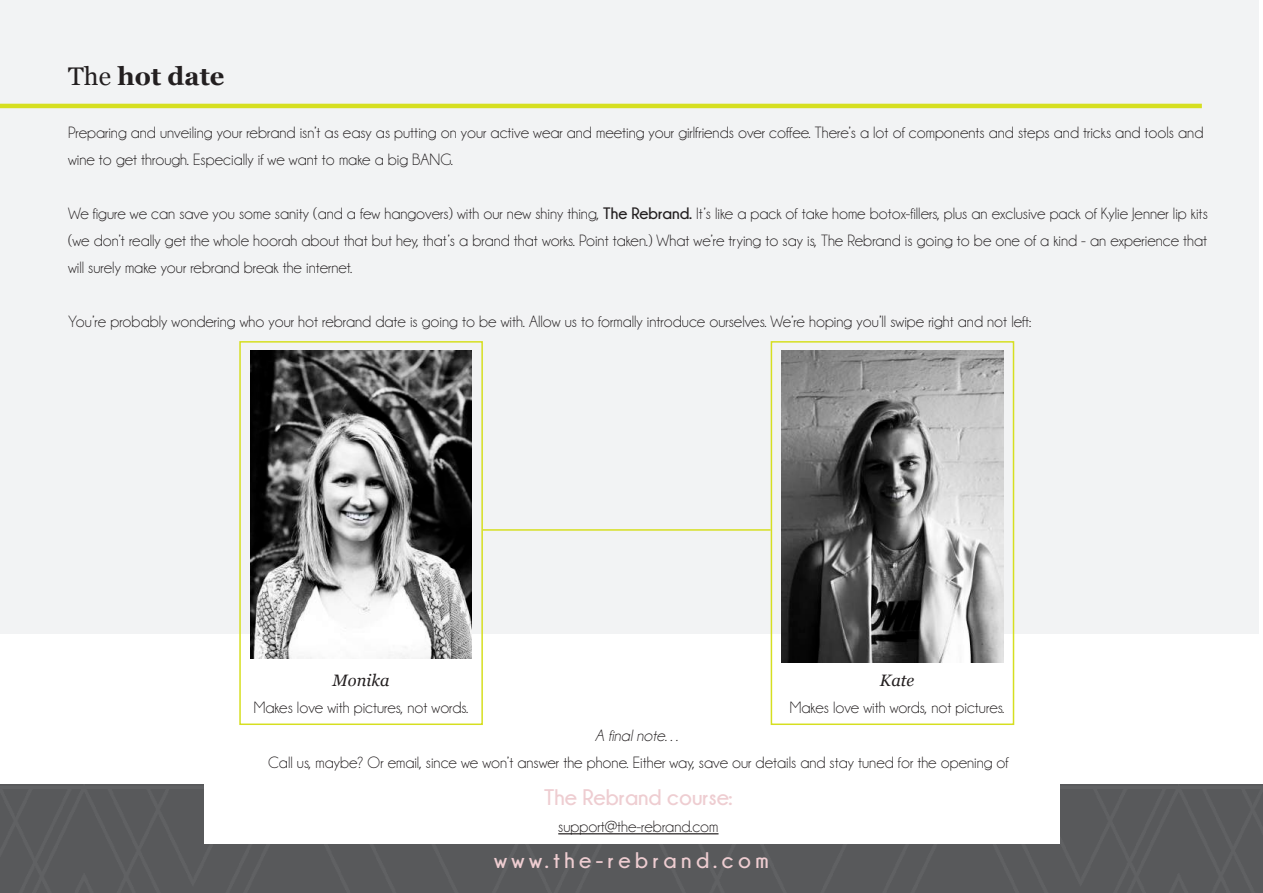
<style>
.page{position:relative;width:1263px;height:893px;background:#fff}
.page>*{position:absolute;margin:0;border:0;box-sizing:border-box;transform-origin:0 0}
.t1{font:700 25.5px "Georgia";color:#231f20}
.t2{font:700 22.5px "Champagne&Limousines";letter-spacing:.2em;color:#eecdd1}
.t3{font:700 22.5px "Champagne&Limousines";color:#eecdd1}
.t4{font:16.5px/27px "Champagne&Limousines";color:#231f20}
.t5{font:italic 16.5px "Champagne&Limousines";color:#231f20}
.t6{font:italic 16.5px "Georgia";color:#231f20}
.s1{font-weight:400}
.s2{font-weight:700}
</style>
<div class="page">
<div style="left:0;top:784px;width:1263px;height:109px;background:#58595b"></div>
<div style="left:0;top:0;width:1259px;height:633px;background:#f2f3f4"></div>
<img style="left:782px;top:350px;width:221px;height:312px">
<img style="left:250px;top:350px;width:222px;height:309px">
<div style="left:204px;top:725px;width:856px;height:118px;background:#fff"></div>
<hr style="left:0;top:104px;width:1202px;height:4px;background:#d6df20">
<hr style="left:558px;top:833px;width:160px;height:1px;background:#231f20">
<div style="left:239px;top:341px;width:244px;height:384px;border:2px solid #d6df20"></div>
<div style="left:771px;top:341px;width:243px;height:384px;border:2px solid #d6df20"></div>
<hr style="left:483px;top:529px;width:288px;height:2px;background:#d6df20">
<h1 class="t1" style="left:68px;top:57px;width:158px"><span class="s1">The</span> hot date</h1>
<p class="t4" style="left:68px;top:119px;width:1137px">Preparing and unveiling your rebrand isnt’ as easy as putting on your active wear and meeting your girlfriends over coffee. There as’ lot of components and steps and tricks and tools and wine to get through. Especially if we want to make a big BANG.</p>
<p class="t4" style="left:68px;top:200px;width:1141px;text-align:justify">We figure we can save you some sanity (and a few hangovers) with our new shiny thing, <span class="s2">The Rebrand</span> s’I t<span class="s2">.</span> like a pack of take home botox-fillers, plus an exclusive pack of Kylie Jenner lip kits (we dont’ really get the whole hoorah about that but hey, that as’ brand that works. Point taken) . What wer e’ trying to say ,i s The Rebrand is going to be one of a kind - an experience that will surely make your rebrand break the internet.</p>
<p class="t4" style="left:68px;top:308px;width:965px">You r e’ probably wondering who your hot rebrand date is going to be with. Allow us to formally introduce ourselves. Wer e’ hoping you l l’ swipe right and not left:</p>
<p class="t6" style="left:333px;top:668px;width:58px">Monika</p>
<p class="t4" style="left:254px;top:694px;width:216px">Makes love with pictures, not words.</p>
<p class="t6" style="left:880px;top:668px;width:36px">Kate</p>
<p class="t4" style="left:790px;top:694px;width:216px">Makes love with words, not pictures.</p>
<p class="t5" style="left:595px;top:727px;width:88px">A final note...</p>
<p class="t4" style="left:268px;top:749px;width:742px">Call us, maybe? Or email, since we wont’ answer the phone. Either way, save our details and stay tuned for the opening of</p>
<h2 class="t3" style="left:544px;top:785px;width:190px">The Rebrand course:</h2>
<p class="t4" style="left:558px;top:813px;width:162px">support@the-rebrand.com</p>
<h2 class="t2" style="left:494px;top:848px;width:276px">www.the-rebrand.com</h2>
</div>
